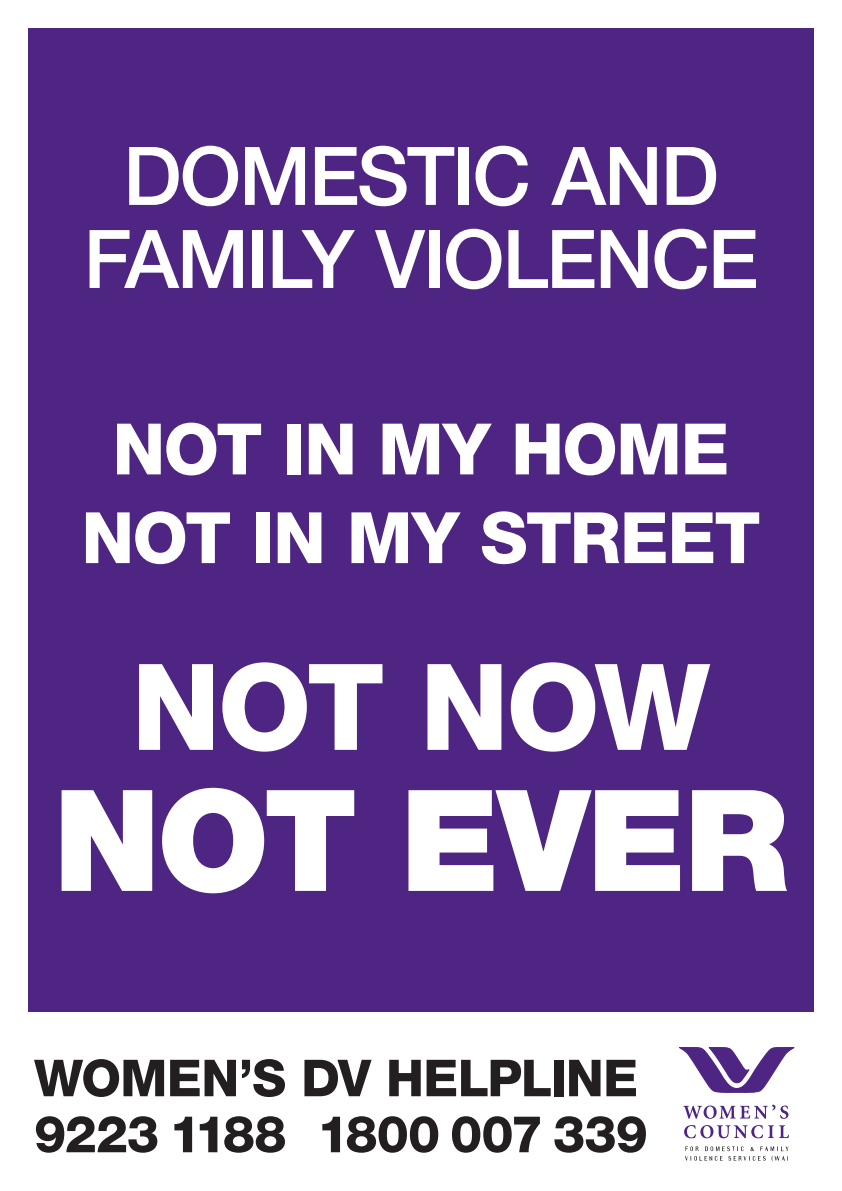
<style>
.page{position:relative;width:842px;height:1191px;background:#fff}
.page>*{position:absolute;margin:0;border:0;box-sizing:border-box;transform-origin:0 0}
.t1{font:900 141px "Helvetica Neue";letter-spacing:-.015em;color:#fff}
.t2{font:800 120px "Helvetica Neue";letter-spacing:-.03em;color:#fff}
.t3{font:500 81px/83px "Helvetica Neue";letter-spacing:-.03em;color:#fff;text-align:center}
.t4{font:800 71px/88.7px "Helvetica Neue";letter-spacing:-.02em;color:#fff;text-align:center}
.t5{font:800 51px/56px "Helvetica Neue";letter-spacing:-.015em;color:#231f20}
</style>
<div class="page">
<div style="left:28px;top:28px;width:786px;height:984px;background:#4e2582"></div>
<svg style="left:685px;top:1146px;width:103px;height:15px"></svg>
<svg style="left:679px;top:1047px;width:116px;height:46px"></svg>
<svg style="left:684px;top:1125px;width:105px;height:13px"></svg>
<svg style="left:683px;top:1104px;width:105px;height:14px"></svg>
<h3 class="t3" style="left:83px;top:134px;width:677px">DOMESTIC AND<br>FAMILY VIOLENCE</h3>
<h3 class="t4" style="left:82px;top:404px;width:680px">NOT IN MY HOME<br>NOT IN MY STREET</h3>
<h2 class="t2" style="left:132px;top:635px;width:580px">NOT NOW</h2>
<h1 class="t1" style="left:53px;top:756px;width:737px">NOT EVER</h1>
<p class="t5" style="left:34px;top:1050px;width:615px">WOMEN’S DV HELPLINE<br>9223 1188 1800 007 339</p>
</div>
